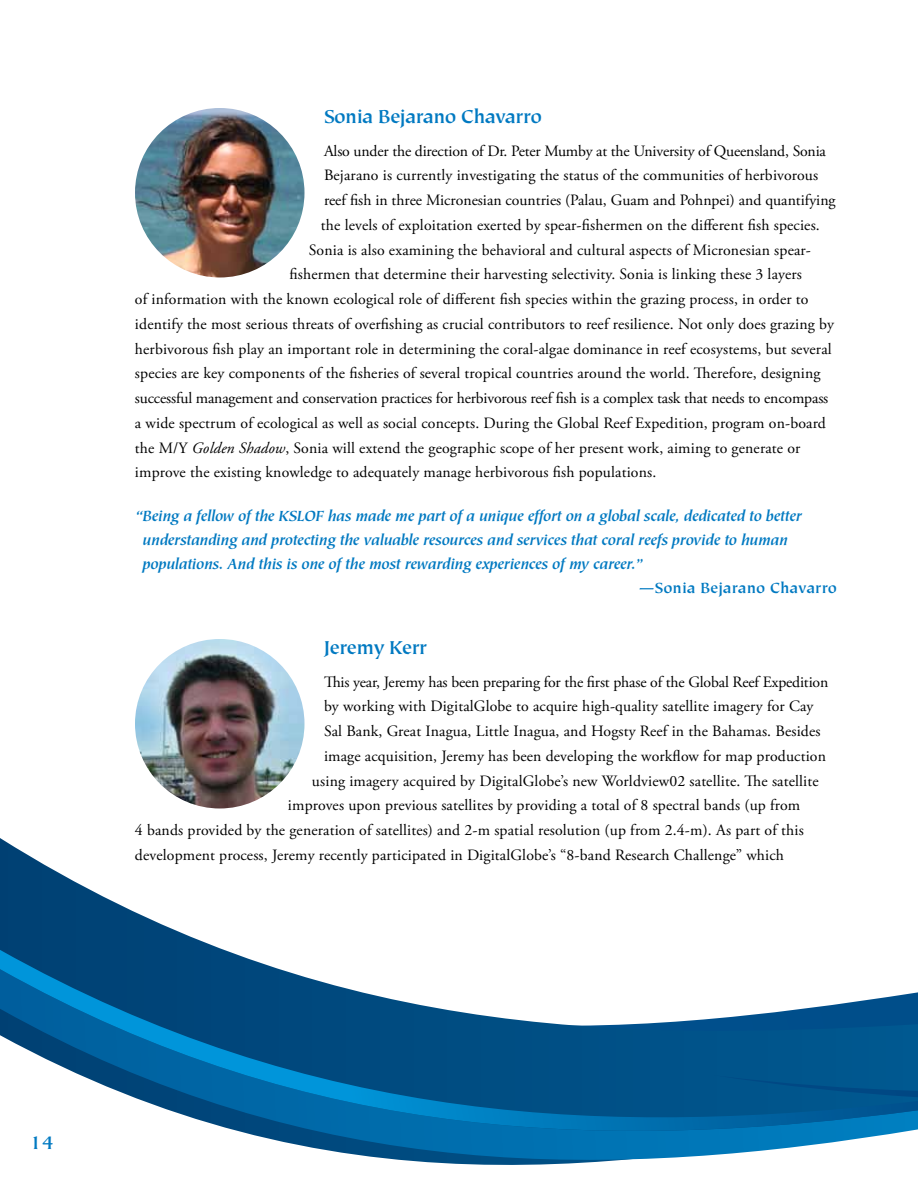
<style>
.page{position:relative;width:918px;height:1188px;background:#fff}
.page>*{position:absolute;margin:0;border:0;box-sizing:border-box;transform-origin:0 0}
.t1{font:700 21px "Tiepolo";letter-spacing:-.03em;color:#0079c1}
.t2{font:italic 700 16.5px/24px "Tiepolo";letter-spacing:-.02em;color:#0079c1}
.t3{font:700 16.5px "Tiepolo";color:#0079c1}
.t4{font:15.75px "Adobe Garamond Pro";letter-spacing:.01em;color:#000}
.t5{font:15.75px "Adobe Garamond Pro";letter-spacing:-.01em;color:#000}
.s1{font-style:italic}
</style>
<div class="page">
<svg style="left:0;top:838px;width:224px;height:112px"></svg>
<svg style="left:332px;top:1151px;width:426px;height:14px"></svg>
<svg style="left:0;top:950px;width:918px;height:201px"></svg>
<img style="left:135px;top:108px;width:169px;height:170px;border-radius:85px">
<img style="left:135px;top:639px;width:169px;height:169px;border-radius:85px">
<h1 class="t1" style="left:324px;top:105px;width:220px">Sonia Bejarano Chavarro</h1>
<p class="t5" style="left:324px;top:141px;width:503px">Also under the direction of Dr. Peter Mumby at the University of Queensland, Sonia</p>
<p class="t4" style="left:324px;top:166px;width:496px">Bejarano is currently investigating the status of the communities of herbivorous</p>
<p class="t4" style="left:324px;top:191px;width:513px">reef fish in three Micronesian countries (Palau, Guam and Pohnpei) and quantifying</p>
<p class="t4" style="left:321px;top:215px;width:500px">the levels of exploitation exerted by spear-fishermen on the different fish species.</p>
<p class="t4" style="left:309px;top:240px;width:504px">Sonia is also examining the behavioral and cultural aspects of Micronesian spear-</p>
<p class="t4" style="left:289px;top:265px;width:514px">fishermen that determine their harvesting selectivity. Sonia is linking these 3 layers</p>
<p class="t4" style="left:135px;top:290px;width:675px">of information with the known ecological role of different fish species within the grazing process, in order to</p>
<p class="t4" style="left:135px;top:314px;width:701px">identify the most serious threats of overfishing as crucial contributors to reef resilience. Not only does grazing by</p>
<p class="t4" style="left:135px;top:339px;width:698px">herbivorous fish play an important role in determining the coral-algae dominance in reef ecosystems, but several</p>
<p class="t4" style="left:135px;top:364px;width:687px">species are key components of the fisheries of several tropical countries around the world. Therefore, designing</p>
<p class="t5" style="left:135px;top:389px;width:695px">successful management and conservation practices for herbivorous reef fish is a complex task that needs to encompass</p>
<p class="t4" style="left:135px;top:413px;width:692px">a wide spectrum of ecological as well as social concepts. During the Global Reef Expedition, program on-board</p>
<p class="t4" style="left:135px;top:438px;width:667px">the M/Y <span class="s1">Golden Shadow</span>, Sonia will extend the geographic scope of her present work, aiming to generate or</p>
<p class="t4" style="left:135px;top:463px;width:523px">improve the existing knowledge to adequately manage herbivorous fish populations.</p>
<p class="t2" style="left:143px;top:504px;width:661px;text-indent:-8px">“Being a fellow of the KSLOF has made me part of a unique effort on a global scale, dedicated to better understanding and protecting the valuable resources and services that coral reefs provide to human populations. And this is one of the most rewarding experiences of my career.”</p>
<p class="t3" style="left:639px;top:578px;width:200px">—Sonia Bejarano Chavarro</p>
<h1 class="t1" style="left:324px;top:636px;width:105px">Jeremy Kerr</h1>
<p class="t5" style="left:324px;top:672px;width:506px">This year, Jeremy has been preparing for the first phase of the Global Reef Expedition</p>
<p class="t4" style="left:324px;top:697px;width:491px">by working with DigitalGlobe to acquire high-quality satellite imagery for Cay</p>
<p class="t4" style="left:324px;top:722px;width:498px">Sal Bank, Great Inagua, Little Inagua, and Hogsty Reef in the Bahamas. Besides</p>
<p class="t4" style="left:324px;top:746px;width:503px">image acquisition, Jeremy has been developing the workflow for map production</p>
<p class="t4" style="left:312px;top:771px;width:508px">using imagery acquired by DigitalGlobe’s new Worldview02 satellite. The satellite</p>
<p class="t4" style="left:288px;top:796px;width:514px">improves upon previous satellites by providing a total of 8 spectral bands (up from</p>
<p class="t4" style="left:135px;top:821px;width:670px">4 bands provided by the generation of satellites) and 2-m spatial resolution (up from 2.4-m). As part of this</p>
<p class="t4" style="left:135px;top:845px;width:651px">development process, Jeremy recently participated in DigitalGlobe’s “8-band Research Challenge” which</p>
<h1 class="t1" style="left:30px;top:1131px;width:26px">14</h1>
</div>
